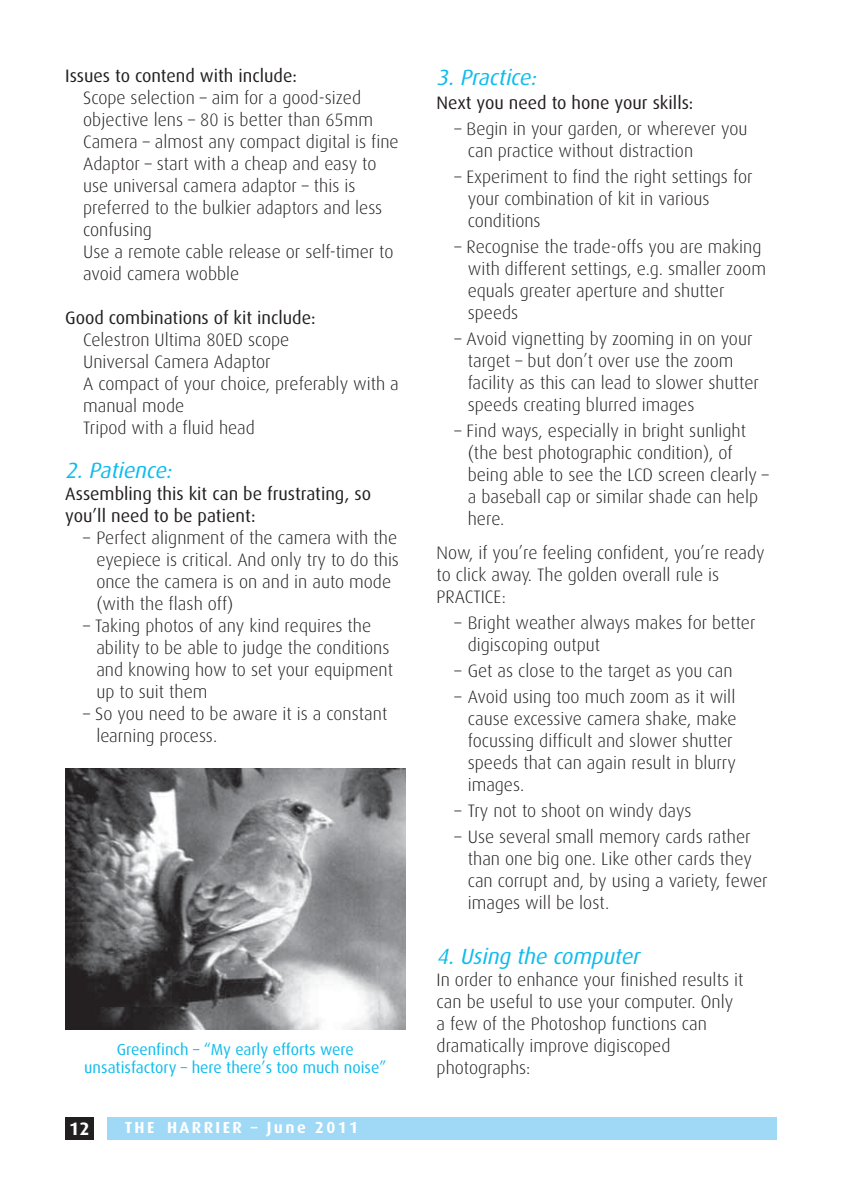
<style>
.page{position:relative;width:842px;height:1191px;background:#fff}
.page>*{position:absolute;margin:0;border:0;box-sizing:border-box;transform-origin:0 0}
.t1{font:italic 22px "Dax";color:#0ebcee}
.t2{font:300 18px/22px "Dax";color:#231f20}
.t3{font:18px/22px "Dax";color:#231f20}
.t4{font:700 18px "Dax";color:#fff}
.t5{font:16px/18px "Dax";color:#0ebcee;text-align:center}
.t6{font:700 16px "Dax";letter-spacing:.15em;color:#fff}
</style>
<div class="page">
<div style="left:65px;top:1117px;width:29px;height:23px;background:#231f20"></div>
<div style="left:108px;top:1117px;width:669px;height:23px;background:#a0d9f6"></div>
<img style="left:65px;top:768px;width:340px;height:261px">
<p class="t3" style="left:65px;top:66px;width:233px">Issues to contend with include:</p>
<p class="t2" style="left:83px;top:88px;width:317px">Scope selection – aim for a good-sized objective lens – 80 is better than 65mm Camera – almost any compact digital is fine Adaptor – start with a cheap and easy to use universal camera adaptor – this is preferred to the bulkier adaptors and less confusing<br>Use a remote cable release or self-timer to avoid camera wobble</p>
<p class="t3" style="left:65px;top:308px;width:252px">Good combinations of kit include:</p>
<p class="t2" style="left:83px;top:330px;width:317px">Celestron Ultima 80ED scope<br>Universal Camera Adaptor<br>A compact of your choice, preferably with a manual mode<br>Tripod with a fluid head</p>
<p class="t1" style="left:65px;top:460px;width:113px">2.Patience:</p>
<p class="t3" style="left:65px;top:484px;width:307px">Assembling this kit can be frustrating, so you’ll need to be patient:</p>
<p class="t2" style="left:96px;top:528px;width:304px;text-indent:-13px">– Perfect alignment of the camera with the eyepiece is critical. And only try to do this once the camera is on and in auto mode (with the flash off)</p>
<p class="t2" style="left:96px;top:616px;width:298px;text-indent:-13px">– Taking photos of any kind requires the ability to be able to judge the conditions and knowing how to set your equipment up to suit them</p>
<p class="t2" style="left:96px;top:704px;width:292px;text-indent:-13px">– So you need to be aware it is a constant learning process.</p>
<p class="t5" style="left:84px;top:1040px;width:304px">Greenfinch – “My early efforts were unsatisfactory – here there’s too much noise”</p>
<p class="t4" style="left:69px;top:1119px;width:22px">12</p>
<p class="t6" style="left:125px;top:1119px;width:235px">THE HARRIER – June 2011</p>
<p class="t1" style="left:437px;top:67px;width:106px">3.Practice:</p>
<p class="t3" style="left:437px;top:93px;width:258px">Next you need to hone your skills:</p>
<p class="t2" style="left:468px;top:119px;width:281px;text-indent:-13px">– Begin in your garden, or wherever you can practice without distraction</p>
<p class="t2" style="left:468px;top:167px;width:286px;text-indent:-13px">– Experiment to find the right settings for your combination of kit in various conditions</p>
<p class="t2" style="left:468px;top:237px;width:300px;text-indent:-13px">– Recognise the trade-offs you are making with different settings, e.g. smaller zoom equals greater aperture and shutter speeds</p>
<p class="t2" style="left:468px;top:329px;width:293px;text-indent:-13px">– Avoid vignetting by zooming in on your target – but don’t over use the zoom facility as this can lead to slower shutter speeds creating blurred images</p>
<p class="t2" style="left:468px;top:421px;width:303px;text-indent:-13px">– Find ways, especially in bright sunlight (the best photographic condition), of being able to see the LCD screen clearly – a baseball cap or similar shade can help here.</p>
<p class="t2" style="left:437px;top:543px;width:329px">Now, if you’re feeling confident, you’re ready to click away. The golden overall rule is<br>PRACTICE:</p>
<p class="t2" style="left:468px;top:613px;width:289px;text-indent:-13px">– Bright weather always makes for better digiscoping output</p>
<p class="t2" style="left:455px;top:661px;width:280px">– Get as close to the target as you can</p>
<p class="t2" style="left:468px;top:687px;width:270px;text-indent:-13px">– Avoid using too much zoom as it will cause excessive camera shake, make focussing difficult and slower shutter speeds that can again result in blurry images.</p>
<p class="t2" style="left:455px;top:801px;width:238px">– Try not to shoot on windy days</p>
<p class="t2" style="left:468px;top:827px;width:301px;text-indent:-13px">– Use several small memory cards rather than one big one. Like other cards they can corrupt and, by using a variety, fewer images will be lost.</p>
<p class="t1" style="left:437px;top:945px;width:209px">4.Using the computer</p>
<p class="t2" style="left:437px;top:970px;width:308px">In order to enhance your finished results it can be useful to use your computer. Only a few of the Photoshop functions can dramatically improve digiscoped photographs:</p>
</div>
